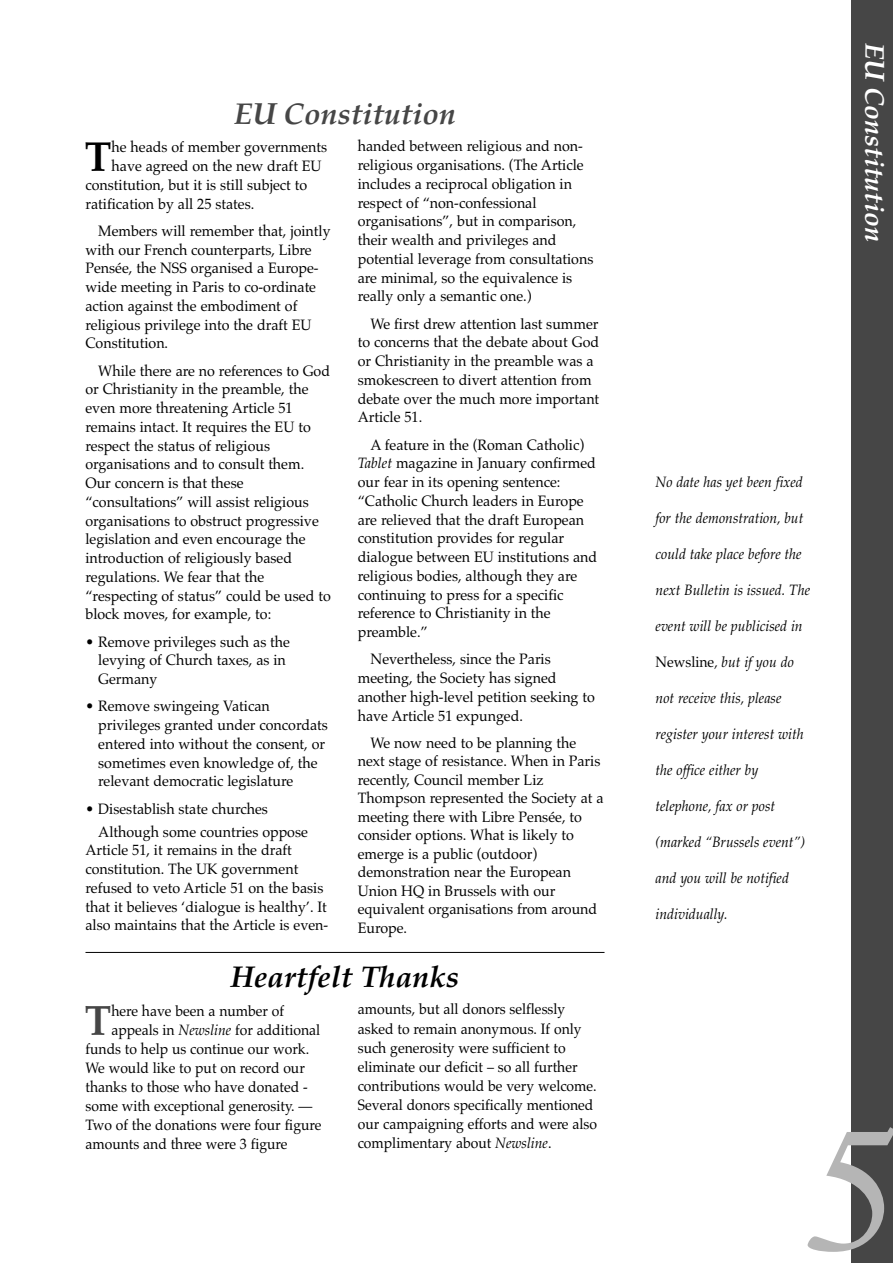
<style>
.page{position:relative;width:893px;height:1263px;background:#fff}
.page>*{position:absolute;margin:0;border:0;box-sizing:border-box;transform-origin:0 0}
.t1{font:italic 180px "Plantin";color:#b5b5b5}
.t2{font:700 42.6px "Palatino";color:#464646;scale:.93 1}
.t3{font:700 42px "Palatino";color:#000;scale:.95 1}
.t4{font:italic 700 30px "Palatino";color:#000}
.t5{font:italic 700 30px "Palatino";color:#464646}
.t6{font:italic 700 27px "Palatino";color:#fff}
.t7{font:15px/18.8px "Palatino";color:#000;scale:.95 1}
.t8{font:15px/19.2px "Palatino";color:#000;scale:.93 1}
.t9{font:italic 15px "Palatino";color:#000;scale:.93 1}
.s1{font-style:italic}
.s2{font-style:normal}
</style>
<div class="page">
<div style="left:851px;top:0;width:41px;height:1263px;background:#464646"></div>
<hr style="left:85px;top:952px;width:519px;height:1px;background:#000">
<h3 class="t5" style="left:234px;top:102px;width:223px">EU Constitution</h3>
<h3 class="t3" style="left:85px;top:141px;width:30px">T</h3>
<p class="t7" style="left:112px;top:140px;width:228px">he heads of member governments</p>
<p class="t7" style="left:112px;top:158px;width:223px">have agreed on the new draft EU</p>
<p class="t7" style="left:85px;top:177px;width:235px">constitution, but it is still subject to</p>
<p class="t7" style="left:85px;top:196px;width:179px">ratification by all 25 states.</p>
<p class="t7" style="left:85px;top:223px;width:259px;text-indent:13px">Members will remember that, jointly with our French counterparts, Libre Pensée, the NSS organised a Europe&shy;wide meeting in Paris to co-ordinate action against the embodiment of religious privilege into the draft EU Constitution.</p>
<p class="t7" style="left:85px;top:363px;width:260px;text-indent:13px">While there are no references to God or Christianity in the preamble, the even more threatening Article 51 remains intact. It requires the EU to respect the status of religious organisations and to consult them.<br>Our concern is that these “consultations” will assist religious organisations to obstruct progressive legislation and even encourage the introduction of religiously based regulations. We fear that the “respecting of status” could be used to block moves, for example, to:</p>
<p class="t7" style="left:98px;top:634px;width:203px;text-indent:-13px">• Remove privileges such as the levying of Church taxes, as in<br>Germany</p>
<p class="t7" style="left:98px;top:699px;width:243px;text-indent:-13px">• Remove swingeing Vatican privileges granted under concordats entered into without the consent, or sometimes even knowledge of, the relevant democratic legislature</p>
<p class="t7" style="left:98px;top:799px;width:222px;line-height:23px;text-indent:-13px">• Disestablish state churches<br>Although some countries oppose</p>
<p class="t7" style="left:85px;top:843px;width:257px">Article 51, it remains in the draft constitution. The UK government refused to veto Article 51 on the basis that it believes ‘dialogue is healthy’. It also maintains that the Article is even-</p>
<p class="t7" style="left:358px;top:139px;width:249px">handed between religious and non&shy;religious organisations. (The Article includes a reciprocal obligation in respect of “non-confessional organisations”, but in comparison, their wealth and privileges and potential leverage from consultations are minimal, so the equivalence is really only a semantic one.)</p>
<p class="t7" style="left:358px;top:316px;width:256px;text-indent:13px">We first drew attention last summer to concerns that the debate about God or Christianity in the preamble was a smokescreen to divert attention from debate over the much more important<br>Article 51.</p>
<p class="t7" style="left:358px;top:437px;width:253px;text-indent:13px">A feature in the (Roman Catholic)<br><span class="s1">Tablet</span> magazine in January confirmed our fear in its opening sentence: “Catholic Church leaders in Europe are relieved that the draft European constitution provides for regular dialogue between EU institutions and religious bodies, although they are continuing to press for a specific reference to Christianity in the preamble.”</p>
<p class="t7" style="left:358px;top:652px;width:251px;text-indent:13px">Nevertheless, since the Paris meeting, the Society has signed another high-level petition seeking to have Article 51 expunged.</p>
<p class="t7" style="left:358px;top:735px;width:260px;text-indent:13px">We now need to be planning the next stage of resistance. When in Paris recently, Council member Liz<br>Thompson represented the Society at a meeting there with Libre Pensée, to consider options. What is likely to emerge is a public (outdoor) demonstration near the European<br>Union HQ in Brussels with our equivalent organisations from around<br>Europe.</p>
<h3 class="t4" style="left:231px;top:965px;width:230px">Heartfelt Thanks</h3>
<h2 class="t2" style="left:85px;top:1004px;width:30px">T</h2>
<p class="t8" style="left:111px;top:1003px;width:187px">here have been a number of</p>
<p class="t8" style="left:111px;top:1022px;width:226px">appeals in <span class="s1">Newsline</span> for additional</p>
<p class="t8" style="left:85px;top:1041px;width:242px">funds to help us continue our work.</p>
<p class="t8" style="left:85px;top:1060px;width:237px">We would like to put on record our</p>
<p class="t8" style="left:85px;top:1079px;width:240px">thanks to those who have donated -</p>
<p class="t8" style="left:85px;top:1098px;width:246px">some with exceptional generosity. —</p>
<p class="t8" style="left:85px;top:1117px;width:255px">Two of the donations were four figure</p>
<p class="t8" style="left:85px;top:1136px;width:219px">amounts and three were 3 figure</p>
<p class="t8" style="left:358px;top:1001px;width:259px">amounts, but all donors selflessly asked to remain anonymous. If only such generosity were sufficient to eliminate our deficit – so all further contributions would be very welcome.<br>Several donors specifically mentioned our campaigning efforts and were also complimentary about <span class="s1">Newsline</span>.</p>
<h3 class="t6" style="left:885px;top:43px;width:201px;rotate:90deg">EU Constitution</h3>
<p class="t9" style="left:655px;top:476px;width:160px">No date has yet been fixed</p>
<p class="t9" style="left:655px;top:512px;width:160px">for the demonstration, but</p>
<p class="t9" style="left:655px;top:548px;width:159px">could take place before the</p>
<p class="t9" style="left:655px;top:584px;width:168px">next Bulletin is issued. The</p>
<p class="t9" style="left:655px;top:620px;width:160px">event will be publicised in</p>
<p class="t9" style="left:655px;top:656px;width:150px"><span class="s2">Newsline</span>, but if you do</p>
<p class="t9" style="left:655px;top:692px;width:137px">not receive this, please</p>
<p class="t9" style="left:655px;top:728px;width:161px">register your interest with</p>
<p class="t9" style="left:655px;top:764px;width:112px">the office either by</p>
<p class="t9" style="left:655px;top:800px;width:130px">telephone, fax or post</p>
<p class="t9" style="left:655px;top:836px;width:162px">(marked “Brussels event”)</p>
<p class="t9" style="left:655px;top:872px;width:145px">and you will be notified</p>
<p class="t9" style="left:655px;top:908px;width:79px">individually.</p>
<h1 class="t1" style="left:800px;top:1125px;width:95px">5</h1>
</div>
